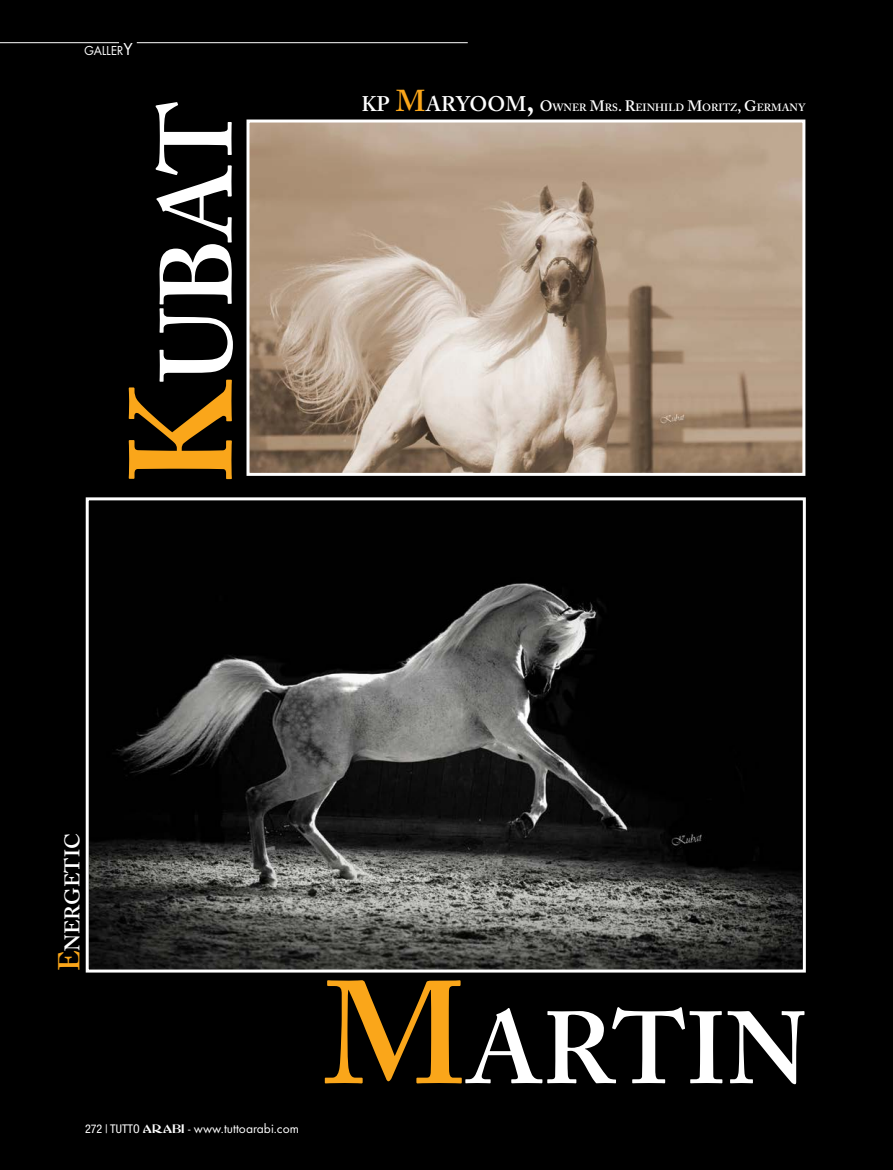
<style>
.page{position:relative;width:893px;height:1170px;background:#fff}
.page>*{position:absolute;margin:0;border:0;box-sizing:border-box;transform-origin:0 0}
.t1{font:600 101.1px "Adobe Caslon";color:#fff}
.t2{font:600 21px "Adobe Caslon";color:#fff}
.t3{font:13.5px "Futura T";color:#fff}
.t4{font:600 10.5px "Adobe Caslon";color:#fff}
.s1{font-size:18px}
.s2{font-size:144.45px;color:#faa61a}
.s3{font-size:21px}
.s4{font-size:30px;color:#faa61a}
.s5{font-size:30px}
.s6{font-size:15px}
.s7{font-family:"Helvetica Neue";font-stretch:condensed;font-size:12px}
.s8{font-family:"Abbess";font-size:12px}
</style>
<div class="page">
<div style="left:0;top:0;width:893px;height:1169px;background:#000"></div>
<hr style="left:137px;top:42px;width:331px;height:1px;background:#fff">
<hr style="left:0;top:42px;width:119px;height:1px;background:#fff">
<svg style="left:445px;top:95px;width:2px;height:999px"></svg>
<img style="left:90px;top:501px;width:712px;height:467px">
<div style="left:86px;top:497px;width:720px;height:475px;border:3px solid #fff"></div>
<img style="left:250px;top:123px;width:551px;height:349px">
<div style="left:246px;top:119px;width:559px;height:357px;border:3px solid #fff"></div>
<p class="t3" style="left:84px;top:43px;width:50px">GALLER<span class="s1">Y</span></p>
<h1 class="t1" style="left:136px;top:487px;width:388px;rotate:-90deg"><span class="s2">K</span>UBAT</h1>
<p class="t4" style="left:361px;top:101px;width:445px"><span class="s3">KP</span> <span class="s4">M</span><span class="s3">ARYOOM</span><span class="s5">,</span> <span class="s6">O</span>WNER <span class="s6">M</span>RS<span class="s6">. R</span>EINHILD <span class="s6">M</span>ORITZ<span class="s6">, G</span>ERMANY</p>
<h2 class="t2" style="left:60px;top:971px;width:139px;rotate:-90deg"><span class="s4">E</span>NERGETIC</h2>
<p class="t3" style="left:85px;top:1120px;width:215px"><span class="s7">272 | TUTTO</span> <span class="s8">ARABI</span> - www.tuttoarabi.com</p>
<h1 class="t1" style="left:323px;top:987px;width:486px"><span class="s2">M</span>ARTIN</h1>
</div>
